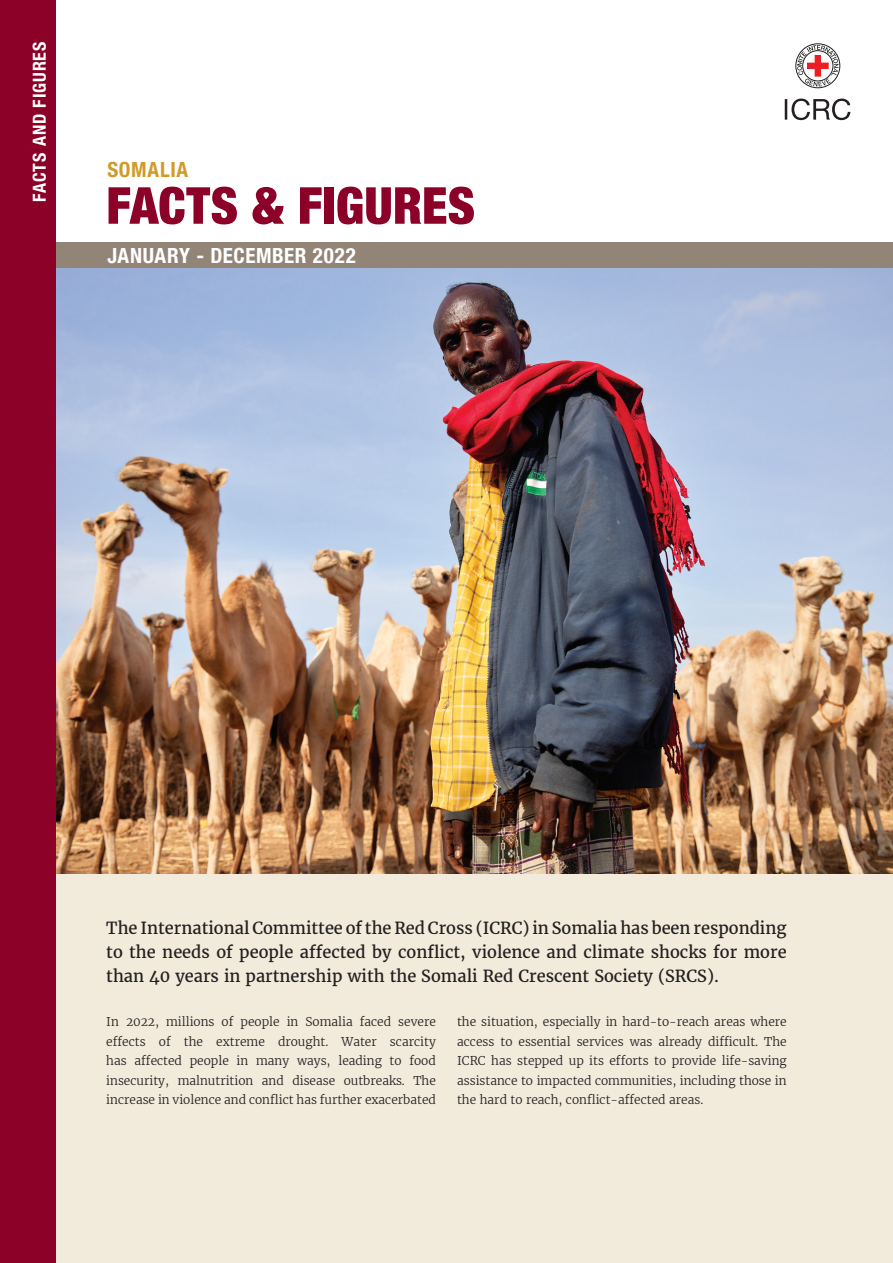
<style>
.page{position:relative;width:893px;height:1263px;background:#fff}
.page>*{position:absolute;margin:0;border:0;box-sizing:border-box;transform-origin:0 0}
.t1{font:900 condensed 51px "Helvetica Neue LT Std";letter-spacing:.005em;color:#8b0128}
.t2{font:700 condensed 21px "Helvetica Neue LT Std";letter-spacing:.025em;color:#fff}
.t3{font:700 condensed 21px "Helvetica Neue LT Std";letter-spacing:.035em;color:#cf9b2a}
.t4{font:700 condensed 18px "Helvetica Neue LT Std";letter-spacing:.05em;color:#fff}
.t5{font:16.5px/24px "Merriweather";color:#231f20;text-align:justify}
.t6{font:300 12px/19.5px "Merriweather";color:#231f20;text-align:justify}
</style>
<div class="page">
<div style="left:40px;top:801px;width:853px;height:462px;background:#f2eadb"></div>
<img style="left:55px;top:268px;width:838px;height:606px">
<div style="left:0;top:242px;width:893px;height:26px;background:#938478"></div>
<div style="left:0;top:0;width:55px;height:1263px;background:#8b0128"></div>
<div style="left:796px;top:44px;width:44px;height:44px;border:1px solid #231f20;border-radius:50%"></div>
<svg style="left:797px;top:45px;width:41px;height:42px"></svg>
<hr style="left:785px;top:99px;width:2px;height:21px;background:#231f20">
<svg style="left:791px;top:99px;width:59px;height:21px"></svg>
<h3 class="t4" style="left:29px;top:202px;width:162px;rotate:-90deg">FACTS AND FIGURES</h3>
<h2 class="t3" style="left:107px;top:156px;width:82px">SOMALIA</h2>
<h1 class="t1" style="left:106px;top:174px;width:370px">FACTS &amp; FIGURES</h1>
<h2 class="t2" style="left:107px;top:242px;width:250px">JANUARY - DECEMBER 2022</h2>
<p class="t5" style="left:106px;top:916px;width:682px">The International Committee of the Red Cross (ICRC) in Somalia has been responding to the needs of people affected by conflict, violence and climate shocks for more than 40 years in partnership with the Somali Red Crescent Society (SRCS).</p>
<p class="t6" style="left:106px;top:1012px;width:331px">In 2022, millions of people in Somalia faced severe effects of the extreme drought. Water scarcity has affected people in many ways, leading to food insecurity, malnutrition and disease outbreaks. The increase in violence and conflict has further exacerbated</p>
<p class="t6" style="left:457px;top:1012px;width:331px">the situation, especially in hard-to-reach areas where access to essential services was already difficult. The ICRC has stepped up its efforts to provide life-saving assistance to impacted communities, including those in the hard to reach, conflict-affected areas.</p>
</div>
